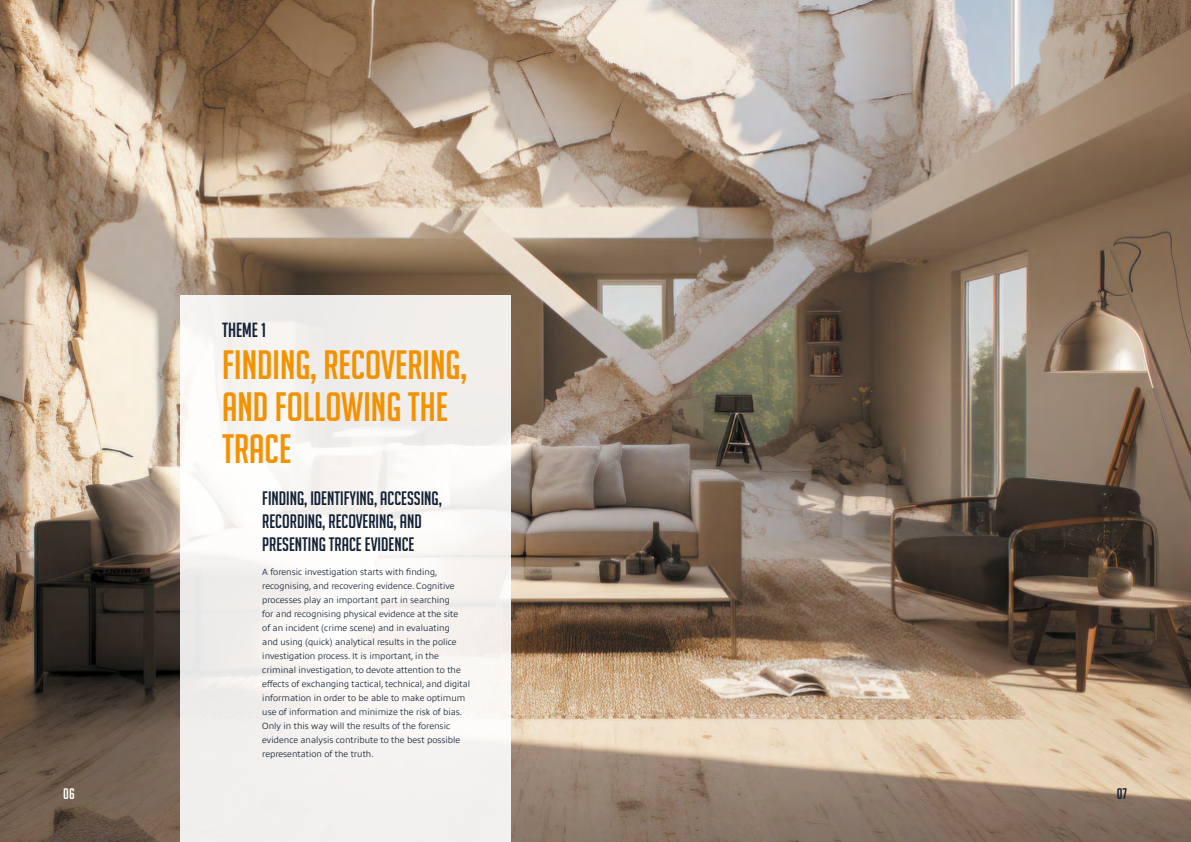
<style>
.page{position:relative;width:1191px;height:842px;background:#fff}
.page>*{position:absolute;margin:0;border:0;box-sizing:border-box;transform-origin:0 0}
.t1{font:40px/42px "Big Noodle Titling";color:#f39200}
.t2{font:20px "Big Noodle Titling";color:#122136}
.t3{font:19px/23px "Big Noodle Titling";color:#122136}
.t4{font:15px "Big Noodle Titling";color:#fff}
.t5{font:15px "Big Noodle Titling";color:#122136}
.t6{font:300 9px/14px "Allumi Std";color:#122136}
</style>
<div class="page">
<img style="left:0;top:0;width:1191px;height:842px">
<div style="left:180px;top:295px;width:330px;height:547px;background:#f4f2ef"></div>
<h2 class="t2" style="left:222px;top:319px;width:45px">THEME 1</h2>
<h1 class="t1" style="left:222px;top:343px;width:246px">FINDING, RECOVERING,<br>AND FOLLOWING THE<br>TRACE</h1>
<h3 class="t3" style="left:262px;top:486px;width:181px">FINDING, IDENTIFYING, ACCESSING,<br>RECORDING, RECOVERING, AND<br>PRESENTING TRACE EVIDENCE</h3>
<p class="t6" style="left:262px;top:565px;width:209px">A forensic investigation starts with finding, recognising, and recovering evidence. Cognitive processes play an important part in searching<br>for and recognising physical evidence at the site<br>of an incident (crime scene) and in evaluating<br>and using (quick) analytical results in the police investigation process. It is important, in the criminal investigation, to devote attention to the effects of exchanging tactical, technical, and digital information in order to be able to make optimum use of information and minimize the risk of bias.<br>Only in this way will the results of the forensic evidence analysis contribute to the best possible representation of the truth.</p>
<h3 class="t4" style="left:63px;top:785px;width:13px">06</h3>
<h3 class="t5" style="left:1116px;top:785px;width:12px">07</h3>
</div>
